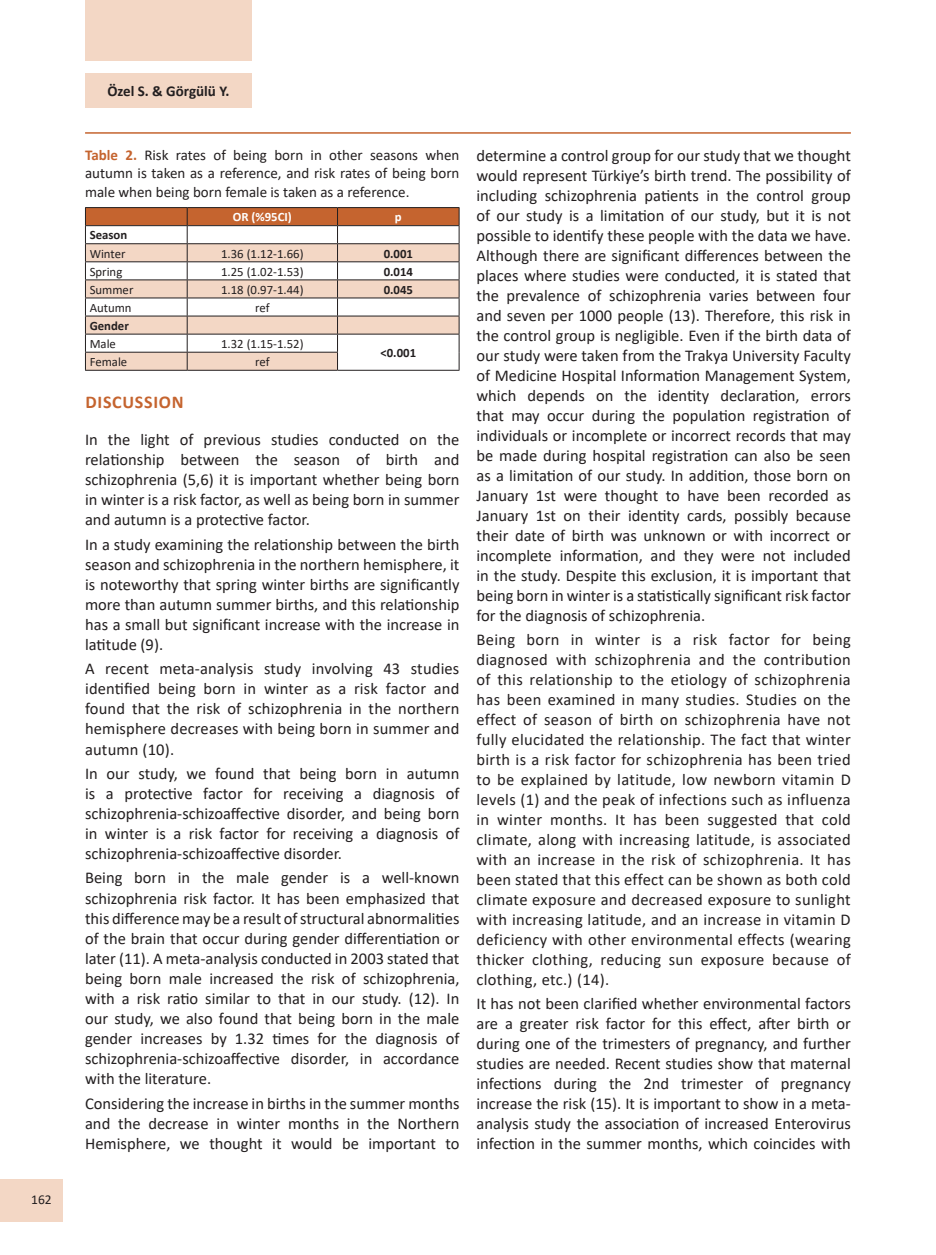
<style>
.page{position:relative;width:936px;height:1255px;background:#fff}
.page>*{position:absolute;margin:0;border:0;box-sizing:border-box;transform-origin:0 0}
.t1{font:700 18px "Calibri";letter-spacing:.04em;color:#c5642f}
.t2{font:16.5px/20px "Calibri";color:#231f20;text-align:justify}
.t3{font:15px/18.3px "Calibri";color:#231f20;text-align:justify}
.t4{font:700 15px "Calibri";color:#231f20}
.t5{font:13.5px "Calibri";color:#231f20}
.t6{font:12.75px "Calibri";color:#231f20}
.t7{font:700 12.75px "Calibri";color:#231f20}
.t8{font:700 12.75px "Calibri";color:#fff}
.s1{font-weight:700;color:#c5642f}
</style>
<div class="page">
<hr style="left:85px;top:132px;width:765px;height:2px;background:#c5642f">
<div style="left:85px;top:0;width:167px;height:61px;background:#f3d7c5"></div>
<div style="left:0;top:1179px;width:63px;height:42px;background:#f3d7c5"></div>
<div style="left:85px;top:74px;width:167px;height:34px;background:#f3d7c5"></div>
<svg style="left:85px;top:207px;width:374px;height:163px"></svg>
<hr style="left:85px;top:370px;width:102px;height:1px;background:#231f20">
<hr style="left:187px;top:370px;width:150px;height:1px;background:#231f20">
<hr style="left:337px;top:370px;width:122px;height:1px;background:#231f20">
<p class="t5" style="left:31px;top:1190px;width:22px">162</p>
<p class="t4" style="left:107px;top:81px;width:124px">Özel S. &amp; Görgülü Y.</p>
<p class="t3" style="left:85px;top:146px;width:376px"><span class="s1">Table 2.</span> Risk rates of being born in other seasons when autumn is taken as a reference, and risk rates of being born male when being born female is taken as a reference.</p>
<p class="t8" style="left:233px;top:208px;width:61px">OR (%95CI)</p>
<p class="t8" style="left:395px;top:208px;width:8px">p</p>
<p class="t7" style="left:90px;top:226px;width:39px">Season</p>
<p class="t6" style="left:90px;top:244px;width:37px">Winter</p>
<p class="t6" style="left:221px;top:244px;width:84px">1.36 (1.12-1.66)</p>
<p class="t7" style="left:383px;top:244px;width:31px">0.001</p>
<p class="t6" style="left:90px;top:262px;width:34px">Spring</p>
<p class="t6" style="left:221px;top:262px;width:84px">1.25 (1.02-1.53)</p>
<p class="t7" style="left:383px;top:262px;width:31px">0.014</p>
<p class="t6" style="left:90px;top:280px;width:45px">Summer</p>
<p class="t6" style="left:221px;top:280px;width:84px">1.18 (0.97-1.44)</p>
<p class="t7" style="left:383px;top:280px;width:31px">0.045</p>
<p class="t6" style="left:90px;top:299px;width:43px">Autumn</p>
<p class="t6" style="left:255px;top:299px;width:16px">ref</p>
<p class="t7" style="left:90px;top:316px;width:41px">Gender</p>
<p class="t6" style="left:90px;top:335px;width:28px">Male</p>
<p class="t6" style="left:221px;top:335px;width:84px">1.32 (1.15-1.52)</p>
<p class="t7" style="left:380px;top:344px;width:37px">&lt;0.001</p>
<p class="t6" style="left:90px;top:353px;width:39px">Female</p>
<p class="t6" style="left:255px;top:353px;width:16px">ref</p>
<p class="t1" style="left:85px;top:389px;width:100px">DISCUSSION</p>
<p class="t2" style="left:85px;top:429px;width:376px">In the light of previous studies conducted on the relationship between the season of birth and schizophrenia (5,6) it is important whether being born in winter is a risk factor, as well as being born in summer and autumn is a protective factor.</p>
<p class="t2" style="left:85px;top:533px;width:376px">In a study examining the relationship between the birth season and schizophrenia in the northern hemisphere, it is noteworthy that spring winter births are significantly more than autumn summer births, and this relationship has a small but significant increase with the increase in latitude (9).</p>
<p class="t2" style="left:85px;top:658px;width:376px">A recent meta-analysis study involving 43 studies identified being born in winter as a risk factor and found that the risk of schizophrenia in the northern hemisphere decreases with being born in summer and autumn (10).</p>
<p class="t2" style="left:85px;top:763px;width:376px">In our study, we found that being born in autumn is a protective factor for receiving a diagnosis of schizophrenia-schizoaffective disorder, and being born in winter is a risk factor for receiving a diagnosis of schizophrenia-schizoaffective disorder.</p>
<p class="t2" style="left:85px;top:867px;width:376px">Being born in the male gender is a well-known schizophrenia risk factor. It has been emphasized that this difference may be a result of structural abnormalities of the brain that occur during gender differentiation or later (11). A meta-analysis conducted in 2003 stated that being born male increased the risk of schizophrenia, with a risk ratio similar to that in our study. (12). In our study, we also found that being born in the male gender increases by 1.32 times for the diagnosis of schizophrenia-schizoaffective disorder, in accordance with the literature.</p>
<p class="t2" style="left:85px;top:1092px;width:376px">Considering the increase in births in the summer months and the decrease in winter months in the Northern Hemisphere, we thought it would be important to</p>
<p class="t2" style="left:476px;top:145px;width:376px">determine a control group for our study that we thought would represent Türkiye’s birth trend. The possibility of including schizophrenia patients in the control group of our study is a limitation of our study, but it is not possible to identify these people with the data we have.<br>Although there are significant differences between the places where studies were conducted, it is stated that the prevalence of schizophrenia varies between four and seven per 1000 people (13). Therefore, this risk in the control group is negligible. Even if the birth data of our study were taken from the Trakya University Faculty of Medicine Hospital Information Management System, which depends on the identity declaration, errors that may occur during the population registration of individuals or incomplete or incorrect records that may be made during hospital registration can also be seen as a limitation of our study. In addition, those born on January 1st were thought to have been recorded as January 1st on their identity cards, possibly because their date of birth was unknown or with incorrect or incomplete information, and they were not included in the study. Despite this exclusion, it is important that being born in winter is a statistically significant risk factor for the diagnosis of schizophrenia.</p>
<p class="t2" style="left:476px;top:629px;width:376px">Being born in winter is a risk factor for being diagnosed with schizophrenia and the contribution of this relationship to the etiology of schizophrenia has been examined in many studies. Studies on the effect of season of birth on schizophrenia have not fully elucidated the relationship. The fact that winter birth is a risk factor for schizophrenia has been tried to be explained by latitude, low newborn vitamin D levels (1) and the peak of infections such as influenza in winter months. It has been suggested that cold climate, along with increasing latitude, is associated with an increase in the risk of schizophrenia. It has been stated that this effect can be shown as both cold climate exposure and decreased exposure to sunlight with increasing latitude, and an increase in vitamin D deficiency with other environmental effects (wearing thicker clothing, reducing sun exposure because of clothing, etc.) (14).</p>
<p class="t2" style="left:476px;top:992px;width:376px">It has not been clarified whether environmental factors are a greater risk factor for this effect, after birth or during one of the trimesters of pregnancy, and further studies are needed. Recent studies show that maternal infections during the 2nd trimester of pregnancy increase the risk (15). It is important to show in a meta&shy;analysis study the association of increased Enterovirus infection in the summer months, which coincides with</p>
</div>
